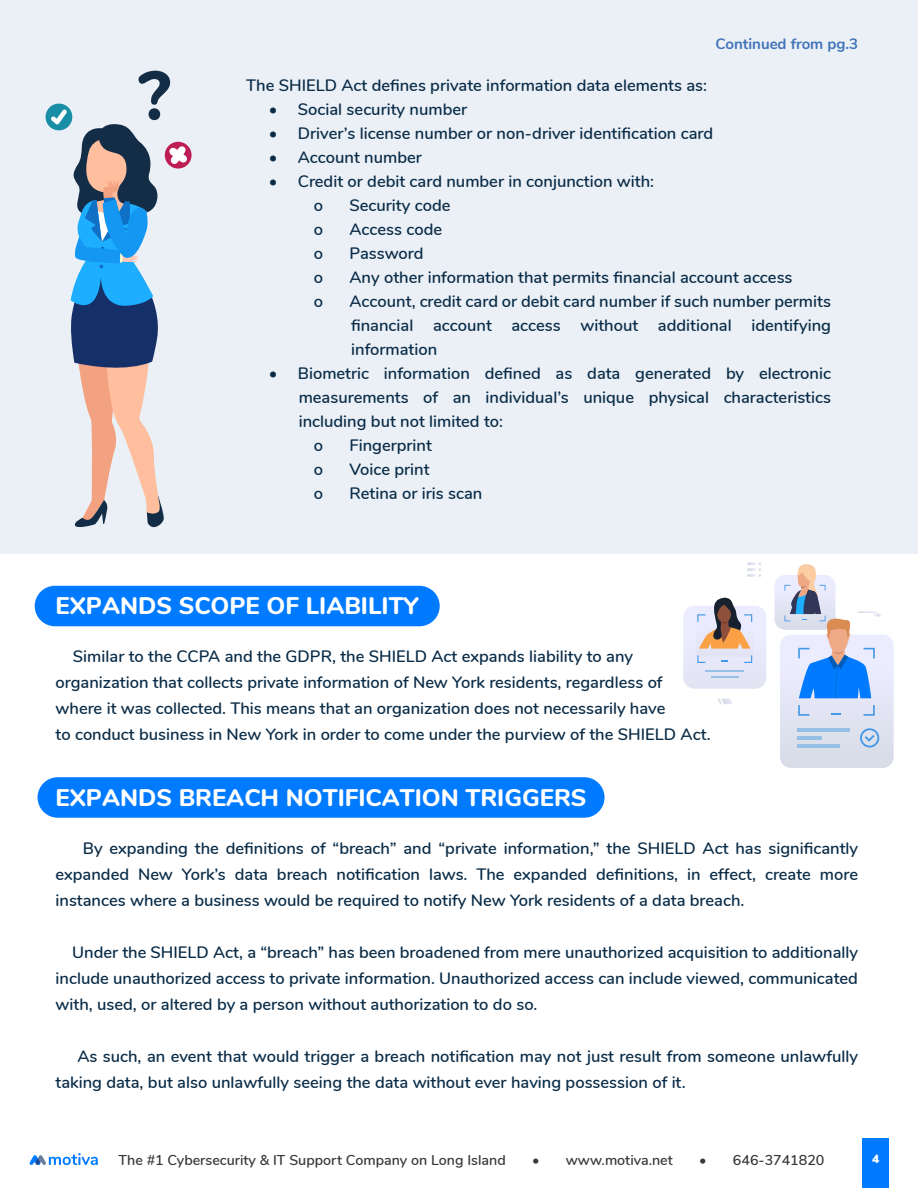
<style>
.page{position:relative;width:918px;height:1188px;background:#fff}
.page>*{position:absolute;margin:0;border:0;box-sizing:border-box;transform-origin:0 0}
.t1{font:800 68.7px "Nunito";color:#142d46}
.t2{font:800 24px "Nunito";color:#fff}
.t3{font:600 16.5px/26.1px "Nunito";color:#0a2c47}
.t4{font:700 15px "Nunito";color:#4274b8}
.t5{font:600 14.25px "Nunito";color:#383838}
.t6{font:900 12px "Nunito";color:#fff}
</style>
<div class="page">
<div style="left:35px;top:586px;width:405px;height:40px;background:#007aff;border-radius:20px"></div>
<div style="left:38px;top:777px;width:567px;height:41px;background:#007aff;border-radius:20px"></div>
<div style="left:0;top:0;width:918px;height:554px;background:#ebf0f7"></div>
<div style="left:862px;top:1138px;width:26px;height:50px;background:#007aff"></div>
<svg style="left:29px;top:1153px;width:69px;height:12px"></svg>
<div style="left:46px;top:104px;width:26px;height:26px;background:#188ea7;border-radius:50%"></div>
<svg style="left:51px;top:109px;width:141px;height:419px"></svg>
<div style="left:683px;top:606px;width:83px;height:83px;background:#e6e7f7;border-radius:11px"></div>
<hr style="left:706px;top:670px;width:38px;height:2px;background:#96bfe6">
<hr style="left:711px;top:676px;width:28px;height:2px;background:#96bfe6">
<div style="left:780px;top:634px;width:114px;height:134px;background:linear-gradient(to bottom,#f0efff,#d7dce7);border-radius:11px"></div>
<hr style="left:797px;top:729px;width:53px;height:3px;background:#96bfe6">
<hr style="left:797px;top:744px;width:43px;height:3px;background:#96bfe6">
<hr style="left:797px;top:736px;width:25px;height:4px;background:#96bfe6">
<svg style="left:860px;top:728px;width:19px;height:20px"></svg>
<div style="left:774px;top:575px;width:62px;height:55px;background:linear-gradient(to bottom,#f0efff,#dadee9);border-radius:11px"></div>
<svg style="left:697px;top:597px;width:55px;height:66px"></svg>
<svg style="left:784px;top:564px;width:98px;height:152px"></svg>
<svg style="left:747px;top:562px;width:14px;height:15px"></svg>
<svg style="left:718px;top:699px;width:14px;height:5px"></svg>
<p class="t4" style="left:715px;top:32px;width:144px">Continued from pg.3</p>
<h1 class="t1" style="left:139px;top:45px;width:34px">?</h1>
<p class="t3" style="left:246px;top:71px;width:462px">The SHIELD Act defines private information data elements as:</p>
<p class="t3" style="left:269px;top:95px;width:200px">• Social security number</p>
<p class="t3" style="left:269px;top:119px;width:446px">• Driver’s license number or non-driver identification card</p>
<p class="t3" style="left:269px;top:143px;width:155px">• Account number</p>
<p class="t3" style="left:314px;top:168px;width:342px;line-height:24px;text-indent:-45px">• Credit or debit card number in conjunction with: o</p>
<p class="t3" style="left:350px;top:191px;width:103px">Security code</p>
<p class="t3" style="left:314px;top:215px;width:11px">o</p>
<p class="t3" style="left:350px;top:215px;width:94px">Access code</p>
<p class="t3" style="left:314px;top:239px;width:11px">o</p>
<p class="t3" style="left:350px;top:239px;width:75px">Password</p>
<p class="t3" style="left:314px;top:263px;width:11px">o</p>
<p class="t3" style="left:350px;top:263px;width:445px">Any other information that permits financial account access</p>
<p class="t3" style="left:314px;top:287px;width:11px">o</p>
<p class="t3" style="left:350px;top:288px;width:483px;line-height:24px;text-align:justify">Account, credit card or debit card number if such number permits financial account access without additional identifying information</p>
<p class="t3" style="left:269px;top:359px;width:564px">• Biometric information defined as data generated by electronic</p>
<p class="t3" style="left:299px;top:383px;width:534px">measurements of an individual’s unique physical characteristics</p>
<p class="t3" style="left:299px;top:407px;width:206px">including but not limited to:</p>
<p class="t3" style="left:314px;top:431px;width:11px">o</p>
<p class="t3" style="left:350px;top:431px;width:84px">Fingerprint</p>
<p class="t3" style="left:314px;top:455px;width:11px">o</p>
<p class="t3" style="left:350px;top:455px;width:82px">Voice print</p>
<p class="t3" style="left:314px;top:479px;width:11px">o</p>
<p class="t3" style="left:350px;top:479px;width:134px">Retina or iris scan</p>
<h2 class="t2" style="left:56px;top:588px;width:365px">EXPANDS SCOPE OF LIABILITY</h2>
<p class="t3" style="left:56px;top:642px;width:657px;text-indent:17px">Similar to the CCPA and the GDPR, the SHIELD Act expands liability to any organization that collects private information of New York residents, regardless of where it was collected. This means that an organization does not necessarily have<br>to conduct business in New York in order to come under the purview of the SHIELD Act.</p>
<h2 class="t2" style="left:56px;top:780px;width:532px">EXPANDS BREACH NOTIFICATION TRIGGERS</h2>
<p class="t3" style="left:56px;top:834px;width:804px;text-align:justify;text-indent:27px">By expanding the definitions of “breach” and “private information,” the SHIELD Act has significantly expanded New York’s data breach notification laws. The expanded definitions, in effect, create more instances where a business would be required to notify New York residents of a data breach.</p>
<p class="t3" style="left:56px;top:938px;width:804px;text-align:justify;text-indent:17px">Under the SHIELD Act, a “breach” has been broadened from mere unauthorized acquisition to additionally include unauthorized access to private information. Unauthorized access can include viewed, communicated with, used, or altered by a person without authorization to do so.</p>
<p class="t3" style="left:56px;top:1043px;width:804px;text-indent:22px">As such, an event that would trigger a breach notification may not just result from someone unlawfully taking data, but also unlawfully seeing the data without ever having possession of it.</p>
<p class="t5" style="left:119px;top:1149px;width:389px">The #1 Cybersecurity &amp; IT Support Company on Long Island</p>
<p class="t5" style="left:532px;top:1149px;width:142px">• www.motiva.net</p>
<p class="t5" style="left:699px;top:1149px;width:127px">• 646-3741820</p>
<p class="t6" style="left:872px;top:1150px;width:9px">4</p>
</div>
